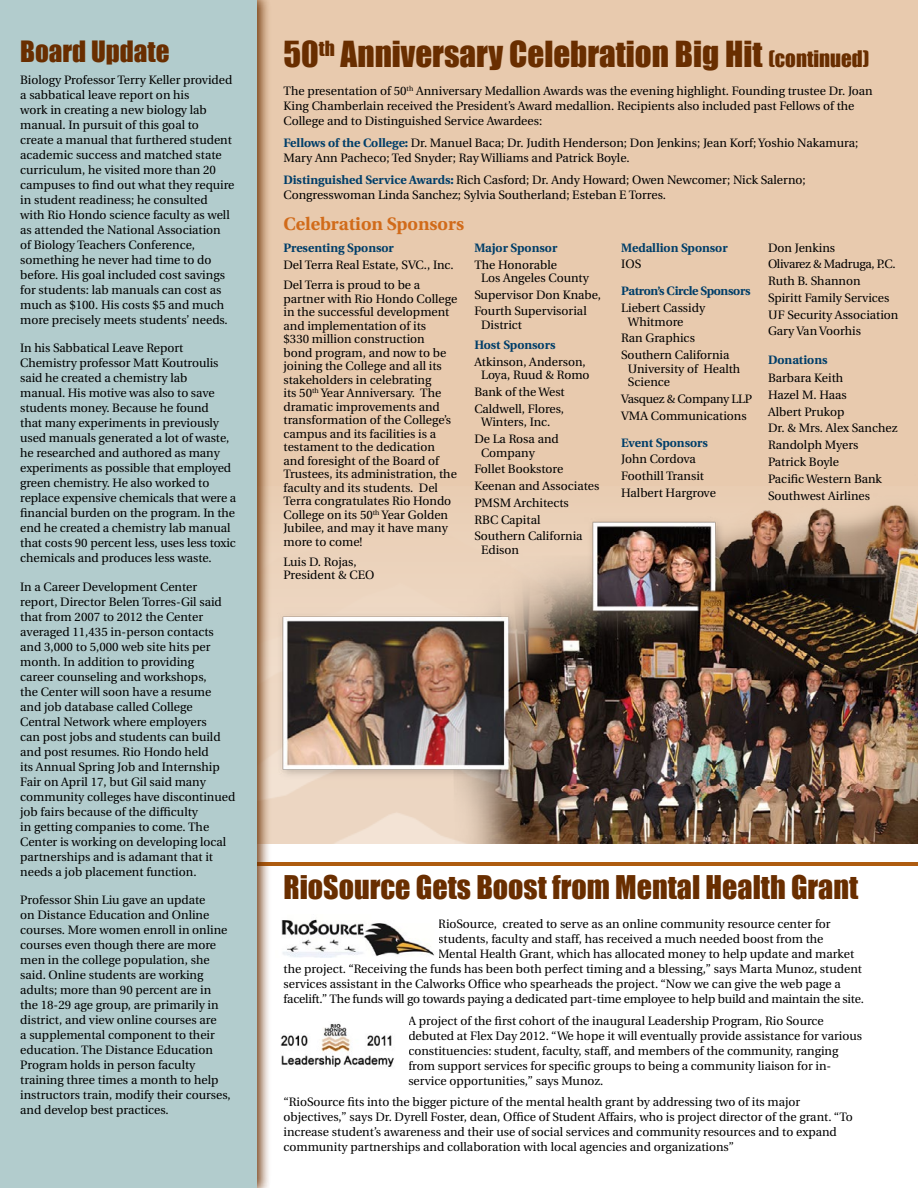
<style>
.page{position:relative;width:918px;height:1188px;background:#e8caae}
.page>*{position:absolute;margin:0;border:0;box-sizing:border-box;transform-origin:0 0}
.t1{font:33px "Impact";color:#692e00}
.t2{font:30px "Impact";color:#692e00}
.t3{font:27px "Impact";color:#692e00}
.t4{font:700 18px "Utopia";color:#d16b1a}
.t5{font:12.15px/15px "Utopia";color:#000}
.t6{font:700 12.15px "Utopia";color:#003e69}
.t7{font:700 12.15px "Utopia";letter-spacing:-.025em;color:#003e69}
.s1{font-size:21px}
.s2{font-weight:700;color:#003e69}
</style>
<div class="page">
<img style="left:272px;top:505px;width:646px;height:339px">
<div style="left:252px;top:844px;width:666px;height:344px;background:#fff"></div>
<hr style="left:251px;top:862px;width:667px;height:4px;background:#ae5c10">
<div style="left:0;top:0;width:272px;height:1188px;background:#692e00;opacity:.9"></div>
<div style="left:0;top:0;width:256px;height:1188px;background:#b2cccd"></div>
<img style="left:280px;top:1023px;width:114px;height:44px">
<img style="left:281px;top:919px;width:153px;height:39px">
<h3 class="t3" style="left:20px;top:30px;width:151px">Board Update</h3>
<p class="t5" style="left:20px;top:72px;width:216px">Biology Professor Terry Keller provided a sabbatical leave report on his<br>work in creating a new biology lab manual. In pursuit of this goal to create a manual that furthered student academic success and matched state curriculum, he visited more than 20 campuses to find out what they require in student readiness; he consulted with Rio Hondo science faculty as well as attended the National Association of Biology Teachers Conference, something he never had time to do before. His goal included cost savings for students: lab manuals can cost as much as $100. His costs $5 and much more precisely meets students’ needs.</p>
<p class="t5" style="left:20px;top:341px;width:218px">In his Sabbatical Leave Report Chemistry professor Matt Koutroulis said he created a chemistry lab<br>manual. His motive was also to save students money. Because he found<br>that many experiments in previously used manuals generated a lot of waste, he researched and authored as many experiments as possible that employed green chemistry. He also worked to replace expensive chemicals that were a financial burden on the program. In the end he created a chemistry lab manual that costs 90 percent less, uses less toxic chemicals and produces less waste.</p>
<p class="t5" style="left:20px;top:579px;width:217px">In a Career Development Center report, Director Belen Torres-Gil said that from 2007 to 2012 the Center averaged 11,435 in-person contacts and 3,000 to 5,000 web site hits per month. In addition to providing<br>career counseling and workshops,<br>the Center will soon have a resume and job database called College Central Network where employers<br>can post jobs and students can build and post resumes. Rio Hondo held<br>its Annual Spring Job and Internship Fair on April 17, but Gil said many community colleges have discontinued job fairs because of the difficulty<br>in getting companies to come. The Center is working on developing local partnerships and is adamant that it needs a job placement function.</p>
<p class="t5" style="left:20px;top:893px;width:212px">Professor Shin Liu gave an update<br>on Distance Education and Online courses. More women enroll in online courses even though there are more men in the college population, she said. Online students are working adults; more than 90 percent are in the 18-29 age group, are primarily in district, and view online courses are<br>a supplemental component to their education. The Distance Education Program holds in person faculty training three times a month to help instructors train, modify their courses, and develop best practices.</p>
<h1 class="t1" style="left:284px;top:28px;width:587px">50<sup>th</sup> Anniversary Celebration Big Hit <span class="s1">(continued)</span></h1>
<p class="t5" style="left:284px;top:84px;width:591px">The presentation of 50<sup>th</sup> Anniversary Medallion Awards was the evening highlight. Founding trustee Dr. Joan<br>King Chamberlain received the President’s Award medallion. Recipients also included past Fellows of the<br>College and to Distinguished Service Awardees:</p>
<p class="t5" style="left:284px;top:135px;width:576px"><span class="s2">Fellows of the College:</span> Dr. Manuel Baca; Dr. Judith Henderson; Don Jenkins; Jean Korf; Yoshio Nakamura;<br>Mary Ann Pacheco; Ted Snyder; Ray Williams and Patrick Boyle.</p>
<p class="t5" style="left:284px;top:172px;width:524px"><span class="s2">Distinguished Service Awards:</span> Rich Casford; Dr. Andy Howard; Owen Newcomer; Nick Salerno;<br>Congresswoman Linda Sanchez; Sylvia Southerland; Esteban E Torres.</p>
<h3 class="t4" style="left:284px;top:213px;width:182px">Celebration Sponsors</h3>
<p class="t6" style="left:284px;top:241px;width:112px">Presenting Sponsor</p>
<p class="t5" style="left:284px;top:255px;width:172px;line-height:20.2px">Del Terra Real Estate, SVC., Inc.<br>Del Terra is proud to be a</p>
<p class="t5" style="left:284px;top:292px;width:175px;line-height:13.5px">partner with Rio Hondo College in the successful development and implementation of its<br>$330 million construction<br>bond program, and now to be joining the College and all its stakeholders in celebrating<br>its 50<sup>th</sup> Year Anniversary. The dramatic improvements and transformation of the College’s campus and its facilities is a testament to the dedication and foresight of the Board of<br>Trustees, its administration, the faculty and its students. Del<br>Terra congratulates Rio Hondo<br>College on its 50<sup>th</sup> Year Golden<br>Jubilee, and may it have many more to come!</p>
<p class="t5" style="left:284px;top:555px;width:92px;line-height:13.5px">Luis D. Rojas,<br>President &amp; CEO</p>
<p class="t5" style="left:768px;top:239px;width:132px;line-height:16.8px">Don Jenkins<br>Olivarez &amp; Madruga, P.C.<br>Ruth B. Shannon<br>Spiritt Family Services<br>UF Security Association<br>Gary Van Voorhis</p>
<p class="t6" style="left:768px;top:353px;width:61px">Donations</p>
<p class="t5" style="left:768px;top:370px;width:131px;line-height:16.8px">Barbara Keith<br>Hazel M. Haas<br>Albert Prukop<br>Dr. &amp; Mrs. Alex Sanchez<br>Randolph Myers<br>Patrick Boyle<br>Pacific Western Bank<br>Southwest Airlines</p>
<p class="t6" style="left:621px;top:240px;width:108px">Medallion Sponsor</p>
<p class="t5" style="left:621px;top:257px;width:22px">IOS</p>
<p class="t7" style="left:621px;top:284px;width:131px">Patron’s Circle Sponsors</p>
<p class="t5" style="left:628px;top:301px;width:79px;line-height:13.5px;text-indent:-7px">Liebert Cassidy<br>Whitmore</p>
<p class="t5" style="left:621px;top:330px;width:110px;line-height:16.8px">Ran Graphics<br>Southern California</p>
<p class="t5" style="left:628px;top:362px;width:114px;line-height:13.5px">University of Health<br>Science</p>
<p class="t5" style="left:621px;top:391px;width:132px;line-height:16.8px">Vasquez &amp; Company LLP<br>VMA Communications</p>
<p class="t6" style="left:621px;top:435px;width:88px">Event Sponsors</p>
<p class="t5" style="left:621px;top:451px;width:96px;line-height:16.8px">John Cordova<br>Foothill Transit<br>Halbert Hargrove</p>
<p class="t6" style="left:474px;top:241px;width:85px">Major Sponsor</p>
<p class="t5" style="left:481px;top:258px;width:109px;line-height:13.2px;text-indent:-7px">The Honorable<br>Los Angeles County</p>
<p class="t5" style="left:474px;top:286px;width:128px;line-height:16.8px">Supervisor Don Knabe,<br>Fourth Supervisorial</p>
<p class="t5" style="left:481px;top:317px;width:42px">District</p>
<p class="t6" style="left:474px;top:338px;width:83px">Host Sponsors</p>
<p class="t5" style="left:474px;top:355px;width:117px;line-height:13.5px;text-align:center">Atkinson, Anderson,<br>Loya, Ruud &amp; Romo</p>
<p class="t5" style="left:474px;top:384px;width:92px;line-height:16.8px">Bank of the West<br>Caldwell, Flores,</p>
<p class="t5" style="left:474px;top:414px;width:86px;line-height:16.8px;text-align:center">Winters, Inc.<br>De La Rosa and</p>
<p class="t5" style="left:474px;top:444px;width:127px;line-height:16.8px;text-indent:7px">Company<br>Follet Bookstore<br>Keenan and Associates<br>PMSM Architects<br>RBC Capital<br>Southern California</p>
<p class="t5" style="left:481px;top:542px;width:39px">Edison</p>
<h2 class="t2" style="left:284px;top:864px;width:576px">RioSource Gets Boost from Mental Health Grant</h2>
<p class="t5" style="left:438px;top:916px;width:394px">RioSource, created to serve as an online community resource center for</p>
<p class="t5" style="left:438px;top:931px;width:387px">students, faculty and staff, has received a much needed boost from the</p>
<p class="t5" style="left:438px;top:946px;width:418px">Mental Health Grant, which has allocated money to help update and market</p>
<p class="t5" style="left:283px;top:961px;width:580px">the project. “Receiving the funds has been both perfect timing and a blessing,” says Marta Munoz, student</p>
<p class="t5" style="left:283px;top:976px;width:559px">services assistant in the Calworks Office who spearheads the project. “Now we can give the web page a</p>
<p class="t5" style="left:283px;top:991px;width:582px">facelift.” The funds will go towards paying a dedicated part-time employee to help build and maintain the site.</p>
<p class="t5" style="left:408px;top:1013px;width:455px">A project of the first cohort of the inaugural Leadership Program, Rio Source debuted at Flex Day 2012. “We hope it will eventually provide assistance for various constituencies: student, faculty, staff, and members of the community, ranging from support services for specific groups to being a community liaison for in&shy;service opportunities,” says Munoz.</p>
<p class="t5" style="left:283px;top:1095px;width:571px">“RioSource fits into the bigger picture of the mental health grant by addressing two of its major objectives,” says Dr. Dyrell Foster, dean, Office of Student Affairs, who is project director of the grant. “To increase student’s awareness and their use of social services and community resources and to expand community partnerships and collaboration with local agencies and organizations”</p>
</div>
